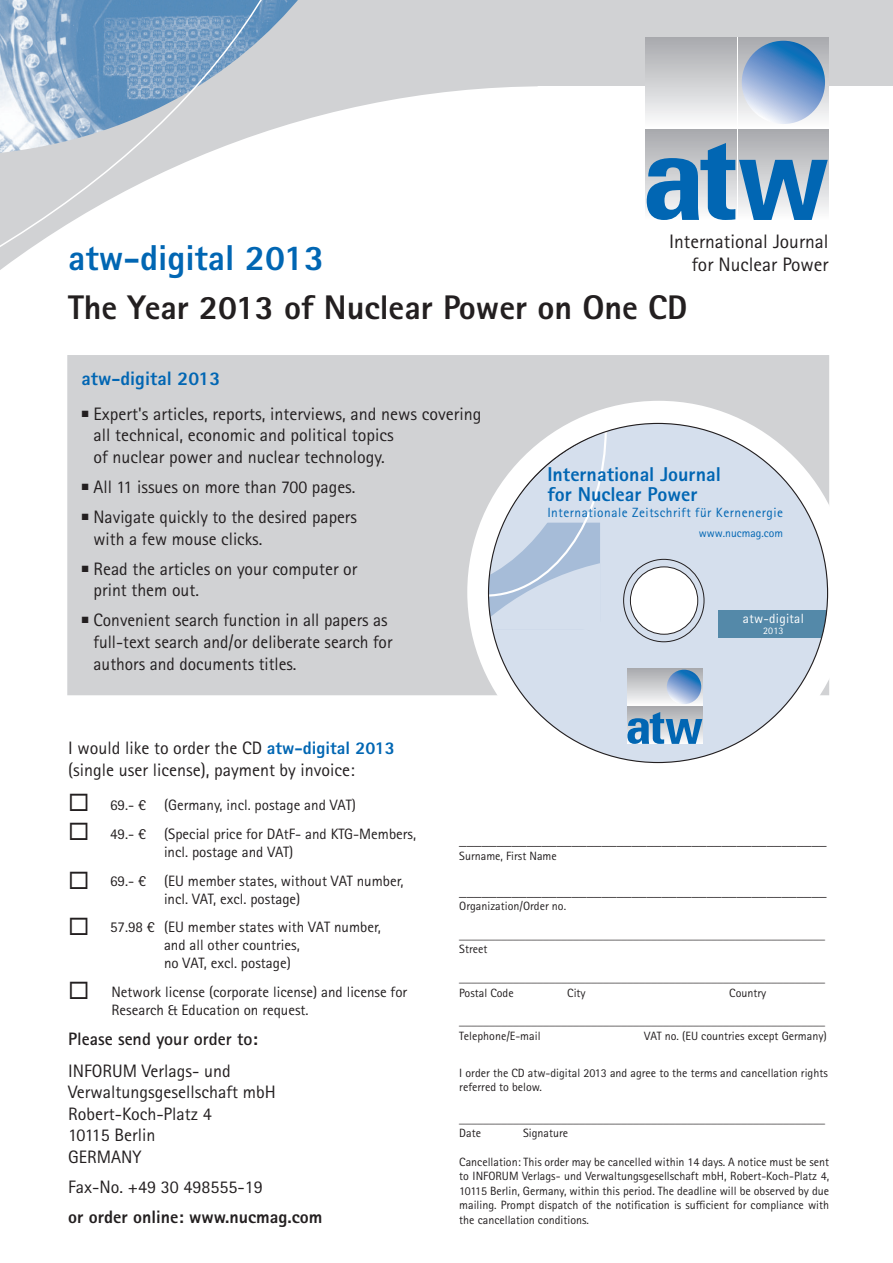
<style>
.page{position:relative;width:893px;height:1263px;background:#fff}
.page>*{position:absolute;margin:0;border:0;box-sizing:border-box;transform-origin:0 0}
.t1{font:800 36px "Rotis Sans Serif Pro";color:#0166b3}
.t2{font:800 34.2px "Rotis Sans Serif Pro";color:#231f20}
.t3{font:800 19.95px/20px "Rotis Sans Serif Pro";color:#0166b3}
.t4{font:19.5px/22.5px "Rotis Sans Serif Pro";color:#231f20;text-align:right}
.t5{font:800 19.5px "Rotis Sans Serif Pro";color:#0166b3}
.t6{font:18px/21.6px "Rotis Sans Serif Pro";color:#231f20}
.t7{font:800 18px "Rotis Sans Serif Pro";color:#231f20}
.t8{font:700 18px "Rotis Sans Serif Pro";color:#231f20}
.t9{font:15px/18px "Rotis Sans Serif Pro";color:#231f20}
.t10{font:13.35px "Rotis Sans Serif Pro";letter-spacing:.04em;color:#0166b3}
.t11{font:13.35px "Rotis Sans Serif Pro";letter-spacing:.02em;color:#fff}
.t12{font:12px/14.4px "Rotis Sans Serif Pro";color:#231f20}
.t13{font:11.7px "Rotis Sans Serif Pro";color:#0166b3}
.t14{font:10.05px "Rotis Sans Serif Pro";color:#fff}
.s1{font-weight:800;color:#0166b3}
</style>
<div class="page">
<div style="left:537px;top:0;width:356px;height:85px;background:#d1d2d4"></div>
<div style="left:270px;top:0;width:268px;height:86px;background:#d1d2d4"></div>
<svg style="left:0;top:86px;width:538px;height:184px"></svg>
<svg style="left:0;top:0;width:270px;height:256px"></svg>
<div style="left:68px;top:356px;width:760px;height:338px;background:#d1d2d4"></div>
<div style="left:738px;top:129px;width:91px;height:91px;background:#aeafb3"></div>
<div style="left:646px;top:37px;width:90px;height:91px;background:linear-gradient(to bottom,#a7a8ac,#fcfdfd)"></div>
<div style="left:646px;top:129px;width:90px;height:91px;background:#aeafb3"></div>
<svg style="left:738px;top:37px;width:91px;height:87px"></svg>
<svg style="left:647px;top:143px;width:181px;height:77px"></svg>
<svg style="left:742px;top:41px;width:83px;height:83px;background:#76a0d1"></svg>
<div style="left:467px;top:401px;width:383px;height:382px;border:45px solid #fff;border-radius:50%"></div>
<svg style="left:488px;top:423px;width:340px;height:339px"></svg>
<div style="left:624px;top:559px;width:80px;height:83px;border:1px solid #231f20;border-radius:50%"></div>
<svg style="left:488px;top:426px;width:120px;height:204px;background:#cfd9e6"></svg>
<div style="left:630px;top:567px;width:68px;height:67px;background:#fff;border-radius:50%"></div>
<div style="left:630px;top:567px;width:68px;height:67px;border:1px solid #231f20;border-radius:50%"></div>
<div style="left:718px;top:610px;width:110px;height:27px;background:#5489a9"></div>
<div style="left:665px;top:706px;width:38px;height:38px;background:#aeafb3"></div>
<div style="left:627px;top:668px;width:37px;height:38px;background:linear-gradient(to bottom,#a7a9ac,#f9f9fa)"></div>
<div style="left:627px;top:706px;width:37px;height:38px;background:#aeafb3"></div>
<svg style="left:665px;top:668px;width:38px;height:38px"></svg>
<svg style="left:627px;top:712px;width:75px;height:32px;background:#6a9dc4"></svg>
<svg style="left:667px;top:670px;width:34px;height:34px"></svg>
<h3 class="t4" style="left:669px;top:231px;width:161px">International Journal for Nuclear Power</h3>
<p class="t1" style="left:68px;top:235px;width:257px">atw-digital 2013</p>
<p class="t2" style="left:68px;top:286px;width:621px">The Year 2013 of Nuclear Power on One CD</p>
<p class="t5" style="left:82px;top:366px;width:140px">atw-digital 2013</p>
<p class="t6" style="left:94px;top:403px;width:389px">Expert's articles, reports, interviews, and news covering all technical, economic and political topics<br>of nuclear power and nuclear technology.</p>
<p class="t6" style="left:94px;top:476px;width:263px">All 11 issues on more than 700 pages.</p>
<p class="t6" style="left:94px;top:506px;width:265px">Navigate quickly to the desired papers with a few mouse clicks.</p>
<p class="t6" style="left:94px;top:558px;width:265px">Read the articles on your computer or print them out.</p>
<p class="t6" style="left:94px;top:610px;width:300px">Convenient search function in all papers as full-text search and/or deliberate search for authors and documents titles.</p>
<p class="t3" style="left:547px;top:464px;width:175px">International Journal for Nuclear Power</p>
<p class="t10" style="left:547px;top:504px;width:237px">Internationale Zeitschrift für Kernenergie</p>
<p class="t13" style="left:699px;top:526px;width:86px">www.nucmag.com</p>
<p class="t11" style="left:743px;top:611px;width:62px">atw-digital</p>
<p class="t14" style="left:763px;top:625px;width:22px">2013</p>
<p class="t6" style="left:68px;top:737px;width:328px">I would like to order the CD <span class="s1">atw-digital 2013 </span>(single user license), payment by invoice:</p>
<p class="t9" style="left:68px;top:796px;width:289px">◻ 69.- € (Germany, incl. postage and VAT)</p>
<p class="t9" style="left:164px;top:825px;width:254px;text-indent:-96px">◻ 49.- € (Special price for DAtF- and KTG-Members, incl. postage and VAT)</p>
<p class="t9" style="left:68px;top:872px;width:337px;text-align:center">◻ 69.- € (EU member states, without VAT number, incl. VAT, excl. postage)</p>
<p class="t9" style="left:164px;top:918px;width:218px;text-indent:-96px">◻ 57.98 € (EU member states with VAT number, and all other countries,<br>no VAT, excl. postage)</p>
<p class="t9" style="left:112px;top:983px;width:297px;text-indent:-44px">◻ Network license (corporate license) and license for<br>Research &amp; Education on request.</p>
<p class="t8" style="left:68px;top:1028px;width:191px">Please send your order to:</p>
<p class="t6" style="left:68px;top:1060px;width:164px">INFORUM Verlags- und</p>
<p class="t6" style="left:68px;top:1081px;width:209px">Verwaltungsgesellschaft mbH<br>Robert-Koch-Platz 4<br>10115 Berlin<br>GERMANY</p>
<p class="t6" style="left:68px;top:1176px;width:196px">Fax-No. +49 30 498555-19</p>
<p class="t7" style="left:68px;top:1206px;width:256px">or order online: www.nucmag.com</p>
<p class="t9" style="left:459px;top:831px;width:369px">_________________________________________________</p>
<p class="t12" style="left:459px;top:848px;width:99px">Surname, First Name</p>
<p class="t9" style="left:459px;top:882px;width:369px">_________________________________________________</p>
<p class="t12" style="left:459px;top:899px;width:108px">Organization/Order no.</p>
<p class="t12" style="left:459px;top:928px;width:368px">_____________________________________________________________<br>Street</p>
<p class="t12" style="left:459px;top:971px;width:368px">_____________________________________________________________<br>Postal Code</p>
<p class="t12" style="left:567px;top:985px;width:20px">City</p>
<p class="t12" style="left:729px;top:985px;width:39px">Country</p>
<p class="t12" style="left:459px;top:1014px;width:368px">_____________________________________________________________<br>Telephone/E-mail</p>
<p class="t12" style="left:644px;top:1028px;width:184px">VAT no. (EU countries except Germany)</p>
<p class="t12" style="left:459px;top:1066px;width:370px">I order the CD atw-digital 2013 and agree to the terms and cancellation rights referred to below.</p>
<p class="t12" style="left:459px;top:1112px;width:368px">_____________________________________________________________<br>Date</p>
<p class="t12" style="left:523px;top:1126px;width:47px">Signature</p>
<p class="t12" style="left:459px;top:1155px;width:371px;text-align:justify">Cancellation: This order may be cancelled within 14 days. A notice must be sent to INFORUM Verlags- und Verwaltungsgesellschaft mbH, Robert-Koch-Platz 4, 10115 Berlin, Germany, within this period. The deadline will be observed by due mailing. Prompt dispatch of the notification is sufficient for compliance with the cancellation conditions.</p>
</div>
